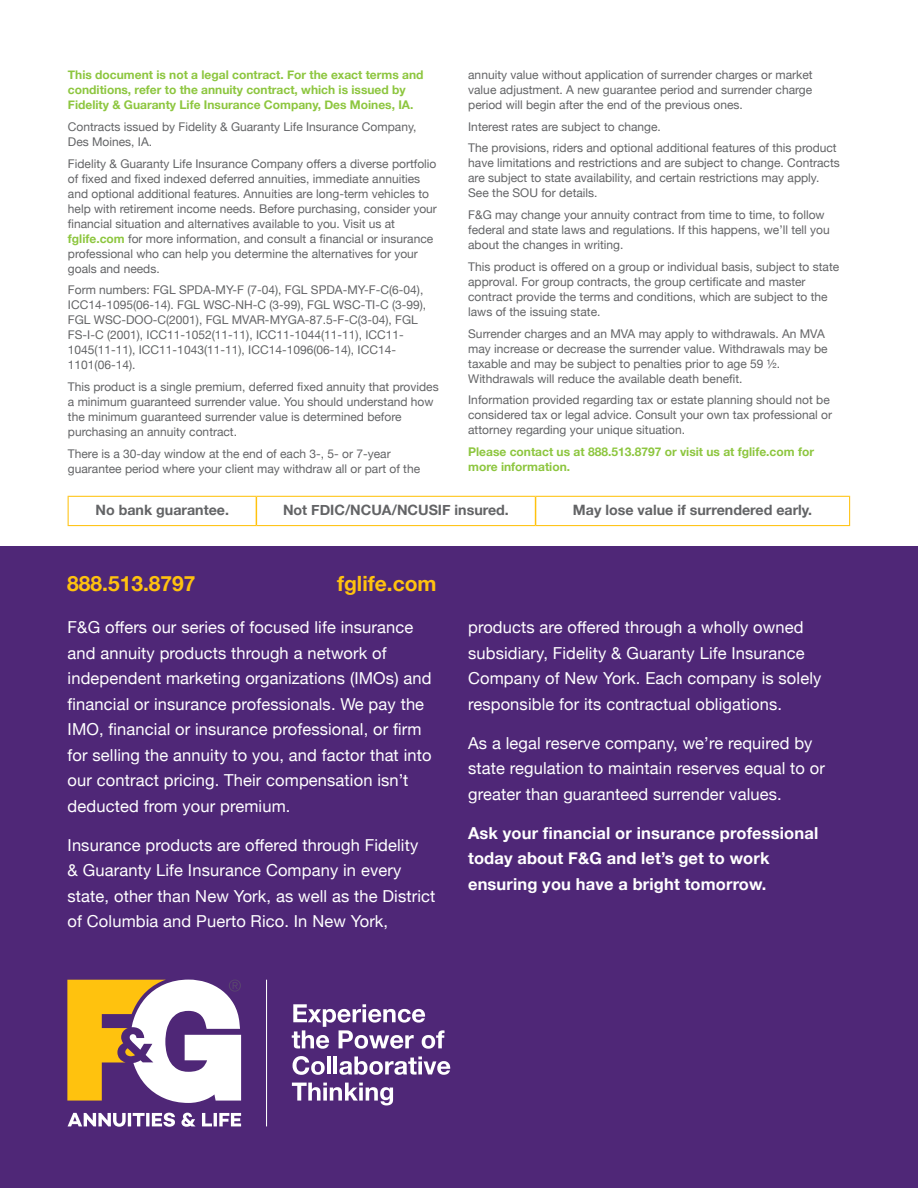
<style>
.page{position:relative;width:918px;height:1188px;background:#fff}
.page>*{position:absolute;margin:0;border:0;box-sizing:border-box;transform-origin:0 0}
.t1{font:700 21px "Helvetica Neue";color:#ffc20e}
.t2{font:16.5px/25.5px "Helvetica Neue";letter-spacing:.01em;color:#fff}
.t3{font:700 16.5px/25.5px "Helvetica Neue";letter-spacing:.01em;color:#fff}
.t4{font:700 14.25px "Helvetica Neue";color:#636466}
.t5{font:12px/15px "Helvetica Neue";color:#636466}
.t6{font:700 12px/15px "Helvetica Neue";color:#8dc63f}
.s1{font-weight:700;color:#8dc63f}
</style>
<div class="page">
<div style="left:0;top:546px;width:918px;height:642px;background:#4f2777"></div>
<svg style="left:68px;top:1113px;width:173px;height:14px"></svg>
<hr style="left:266px;top:980px;width:1px;height:146px;background:#fff">
<svg style="left:292px;top:1004px;width:153px;height:45px"></svg>
<svg style="left:293px;top:1056px;width:32px;height:19px"></svg>
<hr style="left:327px;top:1056px;width:4px;height:18px;background:#fff">
<hr style="left:334px;top:1056px;width:3px;height:18px;background:#fff">
<svg style="left:339px;top:1056px;width:111px;height:19px"></svg>
<svg style="left:292px;top:1083px;width:101px;height:22px"></svg>
<svg style="left:67px;top:980px;width:174px;height:123px"></svg>
<svg style="left:68px;top:497px;width:1px;height:28px"></svg>
<hr style="left:68px;top:496px;width:188px;height:1px;background:#ffc20e">
<hr style="left:68px;top:525px;width:188px;height:1px;background:#ffc20e">
<svg style="left:256px;top:497px;width:1px;height:28px"></svg>
<hr style="left:256px;top:496px;width:280px;height:1px;background:#ffc20e">
<hr style="left:256px;top:525px;width:280px;height:1px;background:#ffc20e">
<svg style="left:535px;top:497px;width:1px;height:28px"></svg>
<hr style="left:536px;top:496px;width:314px;height:1px;background:#ffc20e">
<svg style="left:849px;top:497px;width:1px;height:28px"></svg>
<hr style="left:536px;top:525px;width:314px;height:1px;background:#ffc20e">
<p class="t6" style="left:68px;top:68px;width:357px">This document is not a legal contract. For the exact terms and conditions, refer to the annuity contract, which is issued by<br>Fidelity &amp; Guaranty Life Insurance Company, Des Moines, IA.</p>
<p class="t5" style="left:68px;top:120px;width:350px">Contracts issued by Fidelity &amp; Guaranty Life Insurance Company,<br>Des Moines, IA.</p>
<p class="t5" style="left:68px;top:157px;width:370px">Fidelity &amp; Guaranty Life Insurance Company offers a diverse portfolio of fixed and fixed indexed deferred annuities, immediate annuities and optional additional features. Annuities are long-term vehicles to help with retirement income needs. Before purchasing, consider your financial situation and alternatives available to you. Visit us at <span class="s1">fglife.com</span> for more information, and consult a financial or insurance professional who can help you determine the alternatives for your goals and needs.</p>
<p class="t5" style="left:68px;top:283px;width:360px">Form numbers: FGL SPDA-MY-F (7-04), FGL SPDA-MY-F-C(6-04), ICC14-1095(06-14). FGL WSC-NH-C (3-99), FGL WSC-TI-C (3-99), FGL WSC-DOO-C(2001), FGL MVAR-MYGA-87.5-F-C(3-04), FGL FS-I-C (2001), ICC11-1052(11-11), ICC11-1044(11-11), ICC11- 1045(11-11), ICC11-1043(11-11), ICC14-1096(06-14), ICC14- 1101(06-14).</p>
<p class="t5" style="left:68px;top:380px;width:372px">This product is a single premium, deferred fixed annuity that provides a minimum guaranteed surrender value. You should understand how the minimum guaranteed surrender value is determined before purchasing an annuity contract.</p>
<p class="t5" style="left:68px;top:447px;width:354px">There is a 30-day window at the end of each 3-, 5- or 7-year guarantee period where your client may withdraw all or part of the</p>
<p class="t5" style="left:468px;top:68px;width:346px;text-align:justify">annuity value without application of surrender charges or market value adjustment. A new guarantee period and surrender charge period will begin after the end of the previous ones.</p>
<p class="t5" style="left:468px;top:116px;width:370px;line-height:21.8px">Interest rates are subject to change.<br>The provisions, riders and optional additional features of this product</p>
<p class="t5" style="left:468px;top:156px;width:373px">have limitations and restrictions and are subject to change. Contracts are subject to state availability, and certain restrictions may apply.<br>See the SOU for details.</p>
<p class="t5" style="left:468px;top:208px;width:363px">F&amp;G may change your annuity contract from time to time, to follow federal and state laws and regulations. If this happens, we’ll tell you about the changes in writing.</p>
<p class="t5" style="left:468px;top:260px;width:373px">This product is offered on a group or individual basis, subject to state approval. For group contracts, the group certificate and master contract provide the terms and conditions, which are subject to the laws of the issuing state.</p>
<p class="t5" style="left:468px;top:327px;width:361px">Surrender charges and an MVA may apply to withdrawals. An MVA may increase or decrease the surrender value. Withdrawals may be taxable and may be subject to penalties prior to age 59 ½.<br>Withdrawals will reduce the available death benefit.</p>
<p class="t5" style="left:468px;top:393px;width:365px">Information provided regarding tax or estate planning should not be considered tax or legal advice. Consult your own tax professional or attorney regarding your unique situation.</p>
<p class="t6" style="left:468px;top:445px;width:347px">Please contact us at 888.513.8797 or visit us at fglife.com for more information.</p>
<p class="t4" style="left:95px;top:499px;width:135px">No bank guarantee.</p>
<p class="t4" style="left:283px;top:499px;width:227px">Not FDIC/NCUA/NCUSIF insured.</p>
<p class="t4" style="left:573px;top:499px;width:241px">May lose value if surrendered early.</p>
<h1 class="t1" style="left:67px;top:568px;width:130px">888.513.8797</h1>
<h1 class="t1" style="left:337px;top:568px;width:101px">fglife.com</h1>
<p class="t2" style="left:68px;top:616px;width:366px">F&amp;G offers our series of focused life insurance and annuity products through a network of independent marketing organizations (IMOs) and financial or insurance professionals. We pay the IMO, financial or insurance professional, or firm for selling the annuity to you, and factor that into our contract pricing. Their compensation isn’t deducted from your premium.</p>
<h2 class="t2" style="left:68px;top:833px;width:369px">Insurance products are offered through Fidelity<br>&amp; Guaranty Life Insurance Company in every state, other than New York, as well as the District of Columbia and Puerto Rico. In New York,</h2>
<h2 class="t2" style="left:468px;top:616px;width:355px">products are offered through a wholly owned subsidiary, Fidelity &amp; Guaranty Life Insurance Company of New York. Each company is solely responsible for its contractual obligations.</h2>
<h2 class="t2" style="left:468px;top:731px;width:358px">As a legal reserve company, we’re required by state regulation to maintain reserves equal to or greater than guaranteed surrender values.</h2>
<h2 class="t3" style="left:468px;top:821px;width:352px">Ask your financial or insurance professional today about F&amp;G and let’s get to work ensuring you have a bright tomorrow.</h2>
</div>
